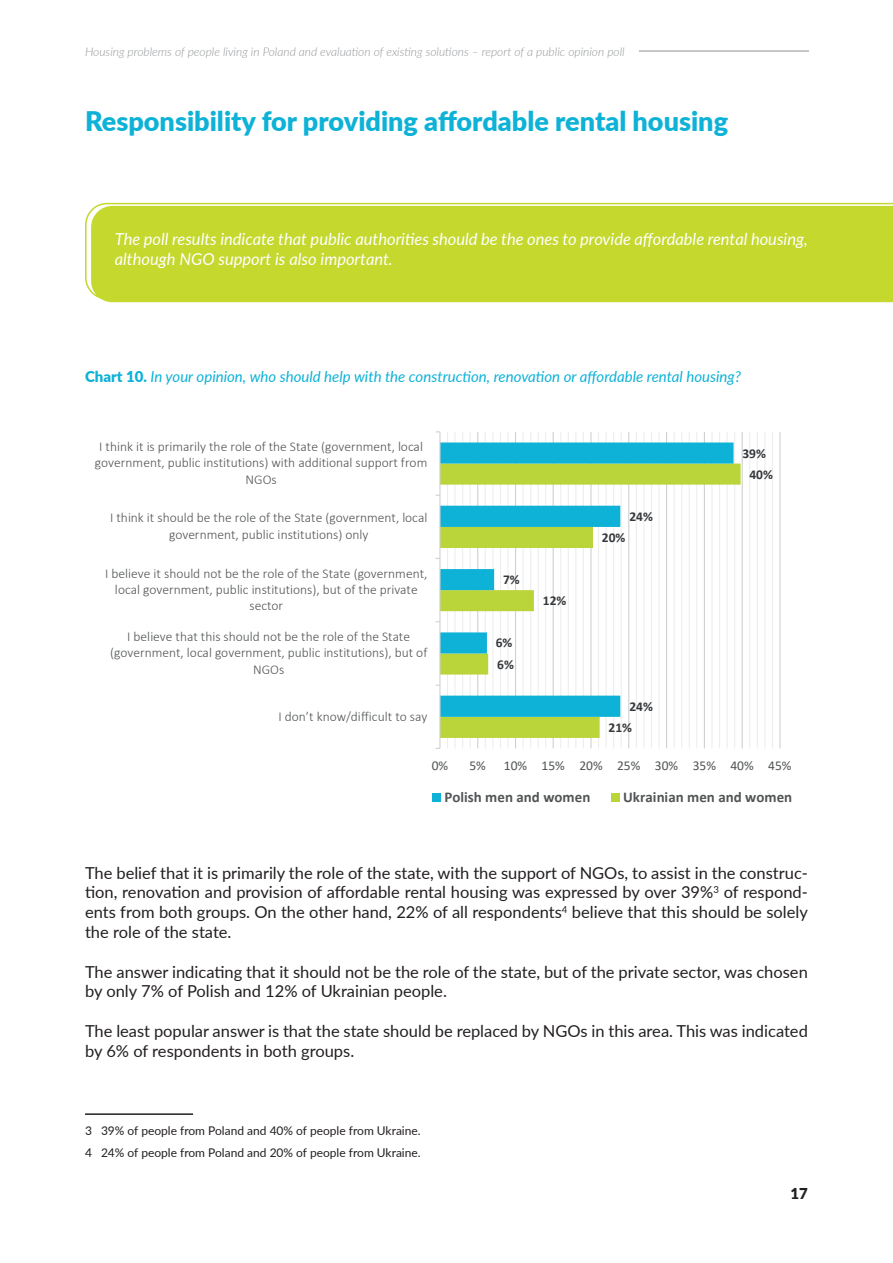
<style>
.page{position:relative;width:893px;height:1263px;background:#fff}
.page>*{position:absolute;margin:0;border:0;box-sizing:border-box;transform-origin:0 0}
.t1{font:900 27px "Lato";color:#0eb2d7}
.t2{font:16.5px/19.8px "Lato";color:#231f20}
.t3{font:italic 16.5px/19.8px "Lato";color:#fff}
.t4{font:italic 15px "Lato";color:#0eb2d7}
.t5{font:700 15px "Calibri";letter-spacing:.005em;color:#515455}
.t6{font:900 15px "Lato";color:#231f20}
.t7{font:300 13.5px/16.5px "Calibri";color:#515455;text-align:center}
.t8{font:13.5px "Calibri";color:#515455}
.t9{font:700 13.5px "Calibri";color:#36393c}
.t10{font:italic 300 12px "Lato";color:#939598}
.t11{font:12px/21.3px "Lato";color:#231f20}
.s1{font-weight:900;font-style:normal}
</style>
<div class="page">
<hr style="left:639px;top:51px;width:170px;height:1px;background:#231f20">
<hr style="left:101px;top:299px;width:792px;height:3px;background:#c4d82d">
<div style="left:85px;top:203px;width:808px;height:96px;background:#c4d82d"></div>
<hr style="left:85px;top:1113px;width:108px;height:2px;background:#231f20">
<hr style="left:447px;top:432px;width:1px;height:316px;background:#edeeed">
<hr style="left:454px;top:432px;width:2px;height:316px;background:#edeeed">
<hr style="left:462px;top:432px;width:1px;height:316px;background:#edeeed">
<hr style="left:470px;top:432px;width:1px;height:316px;background:#edeeed">
<hr style="left:485px;top:432px;width:1px;height:316px;background:#edeeed">
<hr style="left:492px;top:432px;width:1px;height:316px;background:#edeeed">
<hr style="left:500px;top:432px;width:1px;height:316px;background:#edeeed">
<hr style="left:507px;top:432px;width:2px;height:316px;background:#edeeed">
<hr style="left:523px;top:432px;width:1px;height:316px;background:#edeeed">
<hr style="left:530px;top:432px;width:1px;height:316px;background:#edeeed">
<hr style="left:538px;top:432px;width:1px;height:316px;background:#edeeed">
<hr style="left:545px;top:432px;width:1px;height:316px;background:#edeeed">
<hr style="left:560px;top:432px;width:1px;height:316px;background:#edeeed">
<hr style="left:568px;top:432px;width:1px;height:316px;background:#edeeed">
<hr style="left:575px;top:432px;width:1px;height:316px;background:#edeeed">
<hr style="left:583px;top:432px;width:1px;height:316px;background:#edeeed">
<hr style="left:598px;top:432px;width:1px;height:316px;background:#edeeed">
<hr style="left:605px;top:432px;width:2px;height:316px;background:#edeeed">
<hr style="left:613px;top:432px;width:1px;height:316px;background:#edeeed">
<hr style="left:621px;top:432px;width:1px;height:316px;background:#edeeed">
<hr style="left:636px;top:432px;width:1px;height:316px;background:#edeeed">
<hr style="left:643px;top:432px;width:1px;height:316px;background:#edeeed">
<hr style="left:651px;top:432px;width:1px;height:316px;background:#edeeed">
<hr style="left:658px;top:432px;width:2px;height:316px;background:#edeeed">
<hr style="left:674px;top:432px;width:1px;height:316px;background:#edeeed">
<hr style="left:681px;top:432px;width:1px;height:316px;background:#edeeed">
<hr style="left:689px;top:432px;width:1px;height:316px;background:#edeeed">
<hr style="left:696px;top:432px;width:1px;height:316px;background:#edeeed">
<hr style="left:711px;top:432px;width:1px;height:316px;background:#edeeed">
<hr style="left:719px;top:432px;width:1px;height:316px;background:#edeeed">
<hr style="left:726px;top:432px;width:2px;height:316px;background:#edeeed">
<hr style="left:734px;top:432px;width:1px;height:316px;background:#edeeed">
<hr style="left:749px;top:432px;width:1px;height:316px;background:#edeeed">
<hr style="left:757px;top:432px;width:1px;height:316px;background:#edeeed">
<hr style="left:764px;top:432px;width:1px;height:316px;background:#edeeed">
<hr style="left:772px;top:432px;width:1px;height:316px;background:#edeeed">
<hr style="left:477px;top:432px;width:1px;height:316px;background:#cfd1d0">
<hr style="left:515px;top:432px;width:1px;height:316px;background:#cfd1d0">
<hr style="left:553px;top:432px;width:1px;height:316px;background:#cfd1d0">
<hr style="left:590px;top:432px;width:2px;height:316px;background:#cfd1d0">
<hr style="left:628px;top:432px;width:1px;height:316px;background:#cfd1d0">
<hr style="left:666px;top:432px;width:1px;height:316px;background:#cfd1d0">
<hr style="left:704px;top:432px;width:1px;height:316px;background:#cfd1d0">
<hr style="left:742px;top:432px;width:1px;height:316px;background:#cfd1d0">
<hr style="left:779px;top:432px;width:2px;height:316px;background:#cfd1d0">
<svg style="left:440px;top:464px;width:301px;height:274px"></svg>
<svg style="left:440px;top:442px;width:293px;height:275px"></svg>
<hr style="left:439px;top:432px;width:1px;height:316px;background:#cfd1d0">
<div style="left:433px;top:794px;width:8px;height:8px;background:#0eb2d7"></div>
<div style="left:611px;top:794px;width:9px;height:8px;background:#b9d539"></div>
<p class="t10" style="left:85px;top:43px;width:541px">Housing problems of people living in Poland and evaluation of existing solutions – report of a public opinion poll</p>
<h1 class="t1" style="left:85px;top:101px;width:645px">Responsibility for providing affordable rental housing</h1>
<p class="t3" style="left:115px;top:228px;width:694px">The poll results indicate that public authorities should be the ones to provide affordable rental housing, although NGO support is also important.</p>
<p class="t4" style="left:85px;top:366px;width:657px"><span class="s1">Chart 10.</span> In your opinion, who should help with the construction, renovation or affordable rental housing?</p>
<p class="t7" style="left:95px;top:438px;width:334px">I think it is primarily the role of the State (government, local government, public institutions) with additional support from<br>NGOs</p>
<p class="t7" style="left:110px;top:510px;width:319px">I think it should be the role of the State (government, local government, public institutions) only</p>
<p class="t7" style="left:105px;top:565px;width:324px">I believe it should not be the role of the State (government, local government, public institutions), but of the private sector</p>
<p class="t7" style="left:110px;top:628px;width:319px">I believe that this should not be the role of the State (government, local government, public institutions), but of<br>NGOs</p>
<p class="t7" style="left:279px;top:708px;width:150px">I don’t know/difficult to say</p>
<p class="t9" style="left:503px;top:570px;width:18px">7%</p>
<p class="t9" style="left:496px;top:633px;width:18px">6%</p>
<p class="t9" style="left:497px;top:654px;width:18px">6%</p>
<p class="t9" style="left:543px;top:591px;width:25px">12%</p>
<p class="t9" style="left:629px;top:507px;width:25px">24%</p>
<p class="t9" style="left:602px;top:528px;width:25px">20%</p>
<p class="t9" style="left:629px;top:697px;width:25px">24%</p>
<p class="t9" style="left:609px;top:718px;width:25px">21%</p>
<p class="t9" style="left:742px;top:443px;width:25px">39%</p>
<p class="t9" style="left:749px;top:465px;width:25px">40%</p>
<p class="t8" style="left:432px;top:756px;width:18px">0%</p>
<p class="t8" style="left:469px;top:756px;width:18px">5%</p>
<p class="t8" style="left:504px;top:756px;width:289px">10% 15% 20% 25% 30% 35% 40% 45%</p>
<p class="t5" style="left:444px;top:787px;width:147px">Polish men and women</p>
<p class="t5" style="left:623px;top:787px;width:171px">Ukrainian men and women</p>
<p class="t2" style="left:85px;top:862px;width:724px;text-align:justify">The belief that it is primarily the role of the state, with the support of NGOs, to assist in the construc&shy;tion, renovation and provision of affordable rental housing was expressed by over 39%<sup>3</sup> of respond&shy;ents from both groups. On the other hand, 22% of all respondents<sup>4</sup> believe that this should be solely the role of the state.</p>
<p class="t2" style="left:85px;top:961px;width:724px">The answer indicating that it should not be the role of the state, but of the private sector, was chosen by only 7% of Polish and 12% of Ukrainian people.</p>
<p class="t2" style="left:85px;top:1020px;width:724px">The least popular answer is that the state should be replaced by NGOs in this area. This was indicated by 6% of respondents in both groups.</p>
<p class="t11" style="left:85px;top:1120px;width:337px">3 39% of people from Poland and 40% of people from Ukraine.<br>4 24% of people from Poland and 20% of people from Ukraine.</p>
<p class="t6" style="left:790px;top:1182px;width:19px">17</p>
</div>
